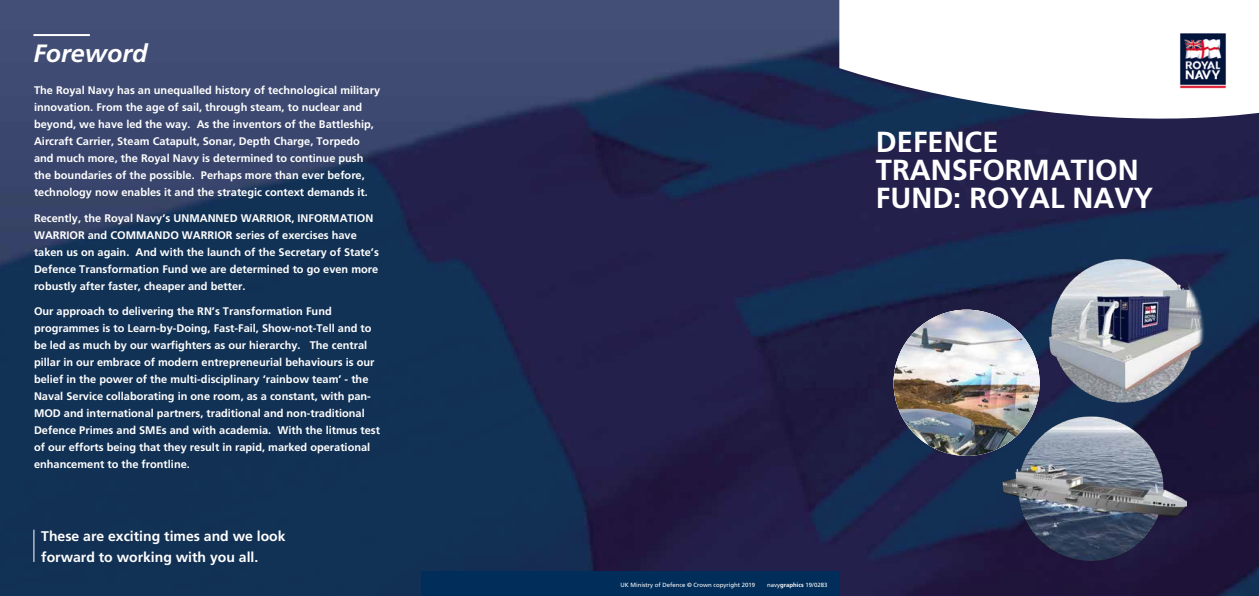
<style>
.page{position:relative;width:1259px;height:596px;background:#fff}
.page>*{position:absolute;margin:0;border:0;box-sizing:border-box;transform-origin:0 0}
.t1{font:700 29px/28px "Frutiger";color:#fff}
.t2{font:italic 700 25px "Frutiger";color:#fff}
.t3{font:700 14px/21px "Frutiger";color:#fff}
.t4{font:700 11px/17px "Frutiger";color:#fff}
.t5{font:6px "Frutiger";color:#fff}
.s1{font-weight:700}
</style>
<div class="page">
<img style="left:0;top:0;width:1259px;height:595px">
<hr style="left:33px;top:34px;width:57px;height:2px;background:#fff">
<svg style="left:839px;top:0;width:420px;height:141px"></svg>
<img style="left:1178px;top:31px;width:49px;height:58px">
<div style="left:421px;top:571px;width:418px;height:24px;background:#002d59"></div>
<img style="left:893px;top:309px;width:146px;height:146px;border-radius:73px">
<hr style="left:33px;top:529px;width:1px;height:32px;background:#fff">
<img style="left:1002px;top:415px;width:184px;height:146px">
<img style="left:1048px;top:254px;width:159px;height:161px">
<h2 class="t2" style="left:33px;top:39px;width:115px">Foreword</h2>
<p class="t4" style="left:34px;top:82px;width:347px">The Royal Navy has an unequalled history of technological military innovation. From the age of sail, through steam, to nuclear and beyond, we have led the way. As the inventors of the Battleship, Aircraft Carrier, Steam Catapult, Sonar, Depth Charge, Torpedo and much more, the Royal Navy is determined to continue push the boundaries of the possible. Perhaps more than ever before, technology now enables it and the strategic context demands it.</p>
<p class="t4" style="left:34px;top:209px;width:346px">Recently, the Royal Navy’s UNMANNED WARRIOR, INFORMATION WARRIOR and COMMANDO WARRIOR series of exercises have taken us on again. And with the launch of the Secretary of State’s Defence Transformation Fund we are determined to go even more robustly after faster, cheaper and better.</p>
<p class="t4" style="left:34px;top:303px;width:347px">Our approach to delivering the RN’s Transformation Fund programmes is to Learn-by-Doing, Fast-Fail, Show-not-Tell and to be led as much by our warfighters as our hierarchy. The central pillar in our embrace of modern entrepreneurial behaviours is our belief in the power of the multi-disciplinary ‘rainbow team’ - the Naval Service collaborating in one room, as a constant, with pan-MOD and international partners, traditional and non-traditional Defence Primes and SMEs and with academia. With the litmus test of our efforts being that they result in rapid, marked operational enhancement to the frontline.</p>
<p class="t3" style="left:41px;top:525px;width:246px">These are exciting times and we look forward to working with you all.</p>
<h1 class="t1" style="left:876px;top:128px;width:279px">DEFENCE<br>TRANSFORMATION<br>FUND: ROYAL NAVY</h1>
<p class="t5" style="left:620px;top:580px;width:136px">UK Ministry of Defence © Crown copyright 2019</p>
<p class="t5" style="left:767px;top:580px;width:62px">navy<span class="s1">graphics</span> 19/0283</p>
</div>
